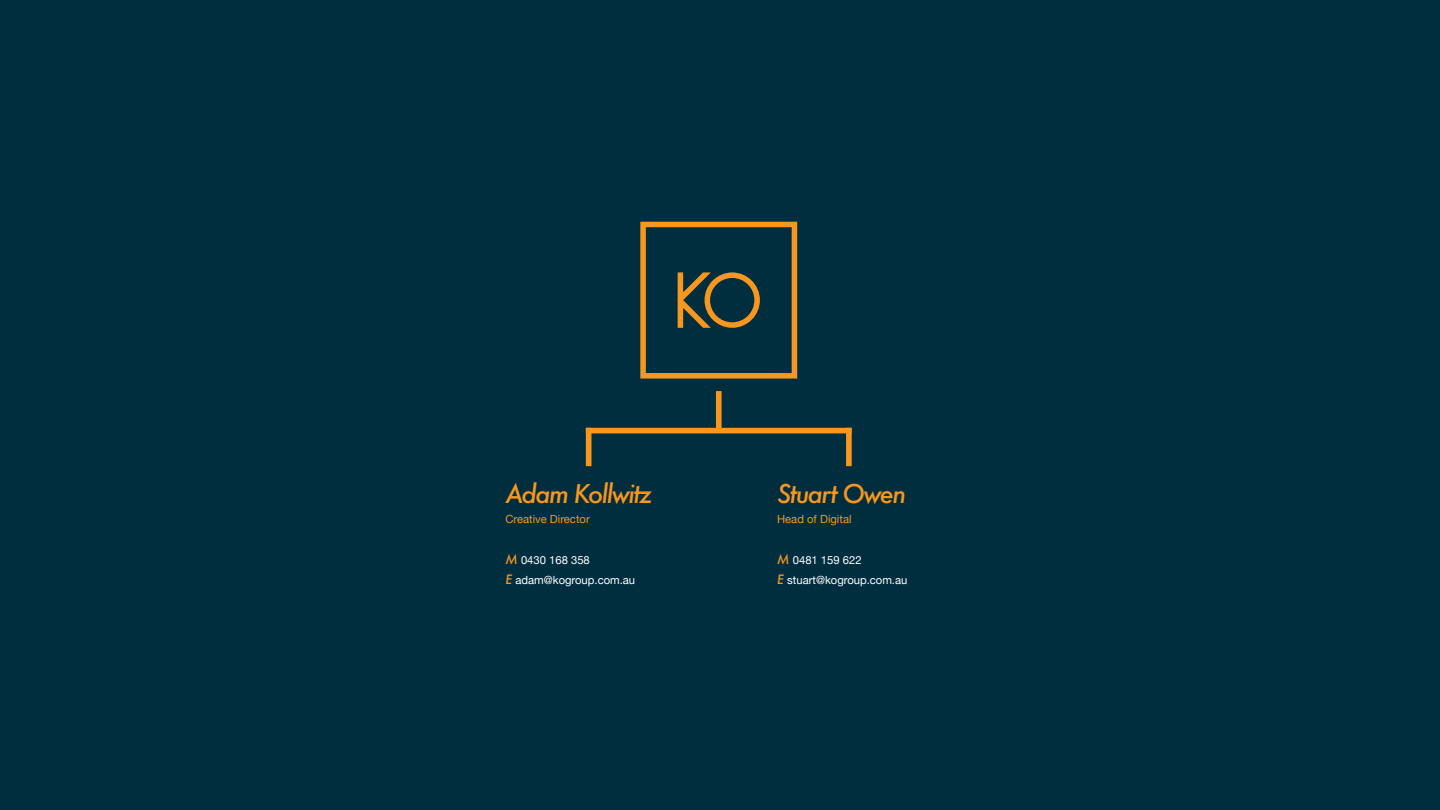
<style>
.page{position:relative;width:1440px;height:810px;background:#002e3f}
.page>*{position:absolute;margin:0;border:0;box-sizing:border-box;transform-origin:0 0}
.t1{font:italic 500 25.05px "Futura";letter-spacing:-.06em;color:#f8971d}
.t2{font:11.25px/20px "Helvetica Neue";color:#fff}
.t3{font:11.25px "Helvetica Neue";color:#f8971d}
.s1{font-family:"Futura";font-weight:500;font-style:italic;font-size:12.52px;color:#f8971d}
</style>
<div class="page">
<svg style="left:640px;top:222px;width:157px;height:157px"></svg>
<div style="left:716px;top:391px;width:6px;height:38px;background:#f8971d"></div>
<div style="left:586px;top:428px;width:5px;height:38px;background:#f8971d"></div>
<div style="left:846px;top:428px;width:6px;height:38px;background:#f8971d"></div>
<div style="left:586px;top:428px;width:266px;height:5px;background:#f8971d"></div>
<h1 class="t1" style="left:505px;top:477px;width:148px">Adam Kollwitz</h1>
<p class="t3" style="left:505px;top:511px;width:86px">Creative Director</p>
<p class="t2" style="left:505px;top:550px;width:131px"><span class="s1">M</span> 0430 168 358<br><span class="s1">E</span> adam@kogroup.com.au</p>
<h1 class="t1" style="left:777px;top:477px;width:131px">Stuart Owen</h1>
<p class="t3" style="left:777px;top:511px;width:76px">Head of Digital</p>
<p class="t2" style="left:777px;top:550px;width:132px"><span class="s1">M</span> 0481 159 622<br><span class="s1">E</span> stuart@kogroup.com.au</p>
</div>
